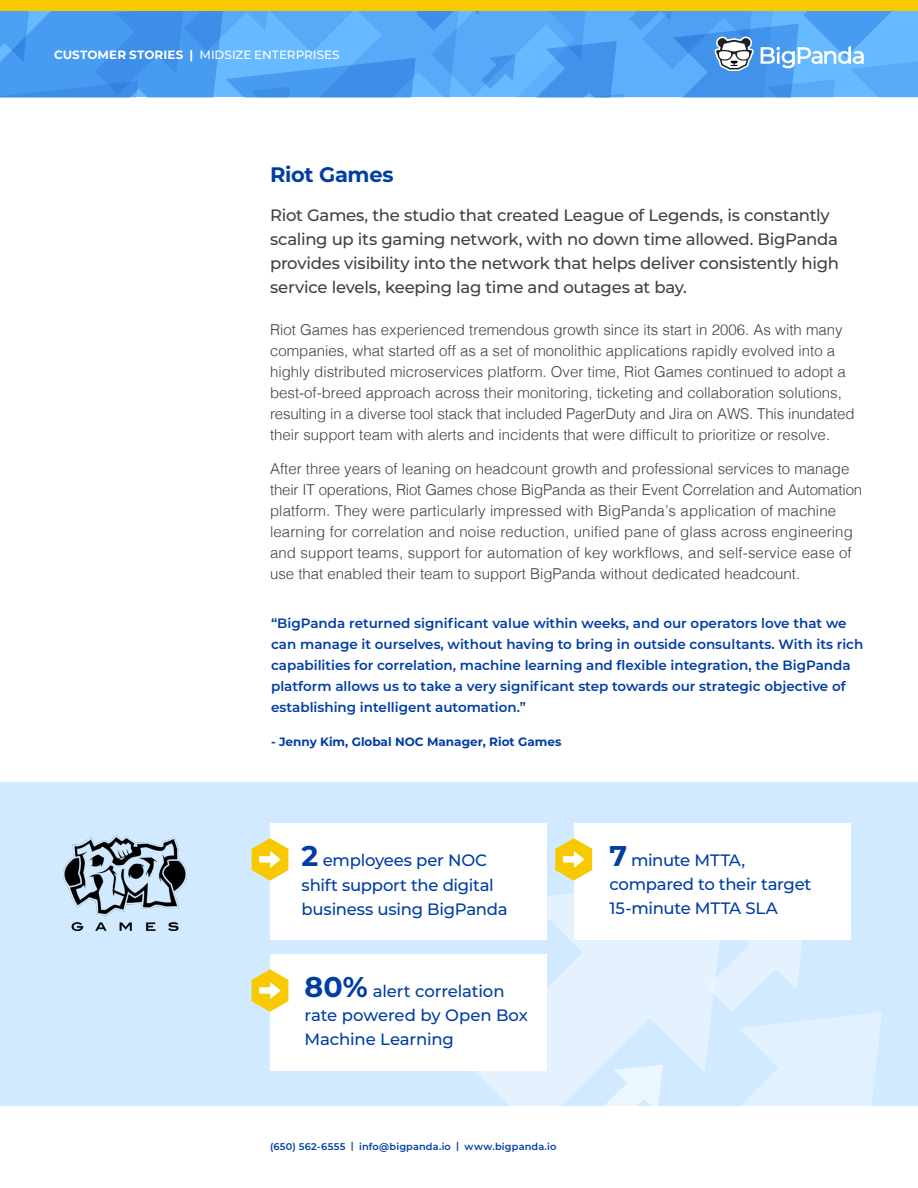
<style>
.page{position:relative;width:918px;height:1188px;background:#fff}
.page>*{position:absolute;margin:0;border:0;box-sizing:border-box;transform-origin:0 0}
.t1{font:700 21px "Montserrat";letter-spacing:-.015em;color:#003da5}
.t2{font:500 16.5px/24px "Montserrat";letter-spacing:-.02em;color:#414042}
.t3{font:500 16.5px/24px "Montserrat";letter-spacing:-.015em;color:#003da5}
.t4{font:300 15px/21px "Helvetica";color:#414042}
.t5{font:600 13.5px/21px "Montserrat";color:#003da5}
.t6{font:700 12px "Montserrat";color:#003da5}
.t7{font:500 12px "Montserrat";color:#fff}
.t8{font:600 9.75px "Montserrat";letter-spacing:.015em;color:#003da5}
.s1{font-weight:700}
.s2{font-weight:700;font-size:28.5px}
</style>
<div class="page">
<svg style="left:0;top:11px;width:918px;height:86px;background:#53a4f3"></svg>
<div style="left:0;top:0;width:918px;height:11px;background:#f8c800"></div>
<div style="left:0;top:782px;width:918px;height:324px;background:#d1eaff"></div>
<div style="left:270px;top:823px;width:277px;height:116px;background:#fff"></div>
<div style="left:574px;top:823px;width:276px;height:116px;background:#fff"></div>
<div style="left:270px;top:954px;width:277px;height:116px;background:#fff"></div>
<svg style="left:468px;top:893px;width:228px;height:213px"></svg>
<svg style="left:599px;top:1065px;width:64px;height:41px"></svg>
<svg style="left:696px;top:915px;width:186px;height:191px"></svg>
<svg style="left:555px;top:838px;width:37px;height:43px"></svg>
<svg style="left:252px;top:838px;width:36px;height:43px"></svg>
<svg style="left:252px;top:969px;width:36px;height:43px"></svg>
<img style="left:64px;top:835px;width:122px;height:95px">
<p class="t7" style="left:54px;top:46px;width:287px"><span class="s1">CUSTOMER STORIES |</span> MIDSIZE ENTERPRISES</p>
<h1 class="t1" style="left:270px;top:160px;width:125px">Riot Games</h1>
<p class="t2" style="left:270px;top:203px;width:570px">Riot Games, the studio that created League of Legends, is constantly scaling up its gaming network, with no down time allowed. BigPanda provides visibility into the network that helps deliver consistently high service levels, keeping lag time and outages at bay.</p>
<p class="t4" style="left:270px;top:318px;width:586px">Riot Games has experienced tremendous growth since its start in 2006. As with many companies, what started off as a set of monolithic applications rapidly evolved into a highly distributed microservices platform. Over time, Riot Games continued to adopt a best-of-breed approach across their monitoring, ticketing and collaboration solutions, resulting in a diverse tool stack that included PagerDuty and Jira on AWS. This inundated their support team with alerts and incidents that were difficult to prioritize or resolve.</p>
<p class="t4" style="left:270px;top:457px;width:594px">After three years of leaning on headcount growth and professional services to manage their IT operations, Riot Games chose BigPanda as their Event Correlation and Automation platform. They were particularly impressed with BigPanda’s application of machine learning for correlation and noise reduction, unified pane of glass across engineering and support teams, support for automation of key workflows, and self-service ease of use that enabled their team to support BigPanda without dedicated headcount.</p>
<p class="t5" style="left:271px;top:612px;width:594px">“BigPanda returned significant value within weeks, and our operators love that we can manage it ourselves, without having to bring in outside consultants. With its rich capabilities for correlation, machine learning and flexible integration, the BigPanda platform allows us to take a very significant step towards our strategic objective of establishing intelligent automation.”</p>
<p class="t6" style="left:271px;top:733px;width:292px">- Jenny Kim, Global NOC Manager, Riot Games</p>
<p class="t3" style="left:302px;top:846px;width:194px;line-height:25.5px"><span class="s2">2</span> employees per NOC shift support the digital</p>
<p class="t3" style="left:302px;top:897px;width:208px">business using BigPanda</p>
<p class="t3" style="left:305px;top:978px;width:225px"><span class="s2">80%</span> alert correlation rate powered by Open Box<br>Machine Learning</p>
<p class="t8" style="left:270px;top:1140px;width:288px">(650) 562-6555 | info@bigpanda.io | www.bigpanda.io</p>
<p class="t3" style="left:609px;top:847px;width:203px"><span class="s2">7</span> minute MTTA, compared to their target<br>15-minute MTTA SLA</p>
</div>
